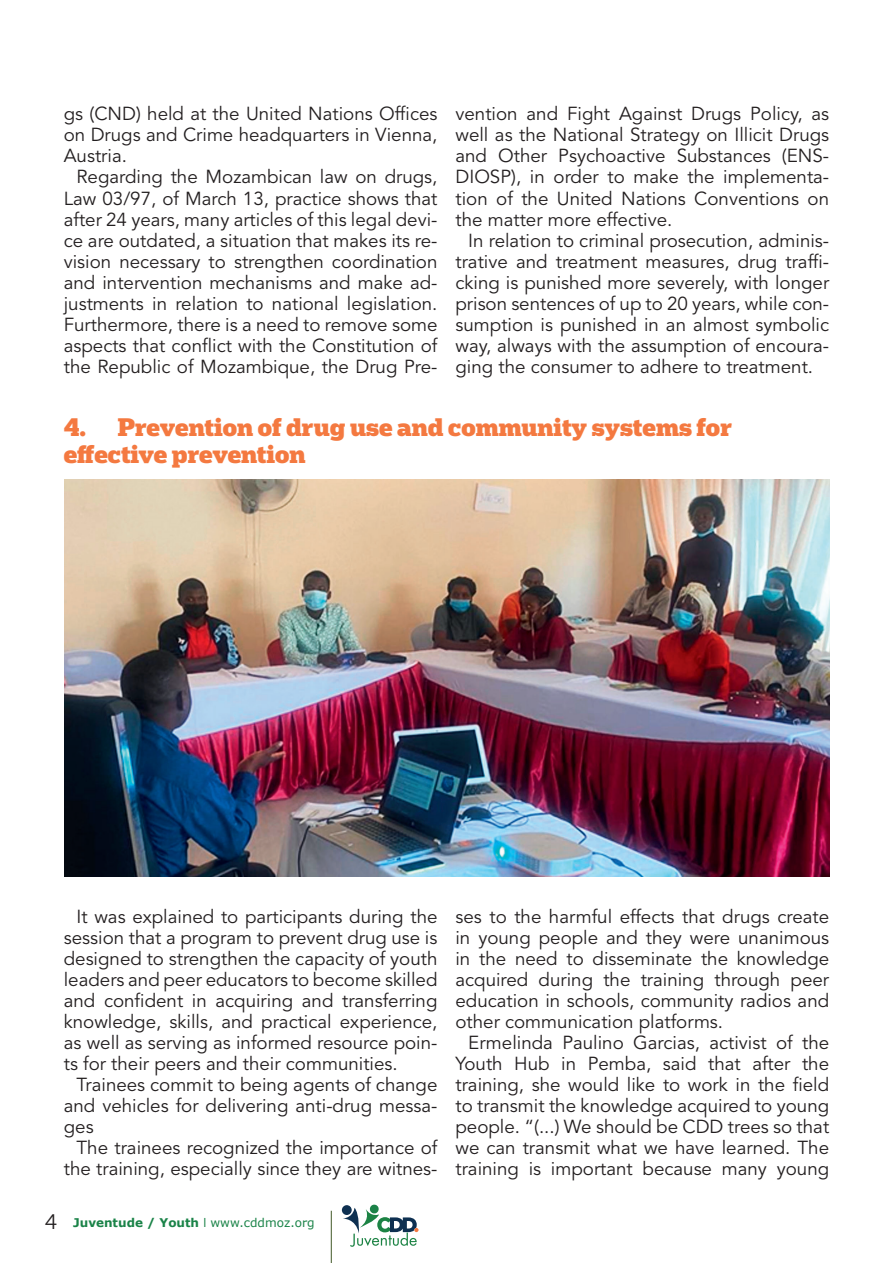
<style>
.page{position:relative;width:893px;height:1263px;background:#fff}
.page>*{position:absolute;margin:0;border:0;box-sizing:border-box;transform-origin:0 0}
.t1{font:900 24px/27px "Popular";color:#f47940}
.t2{font:18.75px/21px "Avenir LT Std";color:#231f20;text-align:justify}
.t3{font:700 12px "Verdana";color:#1a8348}
.s1{font-family:"Museo 300";font-weight:400;font-size:21px;color:#231f20}
.s2{font-family:"Futura LT";font-weight:400}
.s3{font-weight:400}
</style>
<div class="page">
<hr style="left:331px;top:1211px;width:1px;height:52px;background:#425827">
<svg style="left:343px;top:1204px;width:75px;height:43px"></svg>
<img style="left:64px;top:480px;width:765px;height:397px">
<p class="t2" style="left:64px;top:104px;width:375px">gs (CND) held at the United Nations Offices on Drugs and Crime headquarters in Vienna, Austria.</p>
<p class="t2" style="left:64px;top:167px;width:375px;text-indent:13px">Regarding the Mozambican law on drugs, Law 03/97, of March 13, practice shows that after 24 years, many articles of this legal devi&shy;ce are outdated, a situation that makes its re&shy;vision necessary to strengthen coordination and intervention mechanisms and make ad&shy;justments in relation to national legislation.<br>Furthermore, there is a need to remove some aspects that conflict with the Constitution of the Republic of Mozambique, the Drug Pre-</p>
<p class="t2" style="left:455px;top:104px;width:375px">vention and Fight Against Drugs Policy, as well as the National Strategy on Illicit Drugs and Other Psychoactive Substances (ENS-DIOSP), in order to make the implementa&shy;tion of the United Nations Conventions on the matter more effective.</p>
<p class="t2" style="left:455px;top:230px;width:375px;text-indent:13px">In relation to criminal prosecution, adminis&shy;trative and treatment measures, drug traffi&shy;cking is punished more severely, with longer prison sentences of up to 20 years, while con&shy;sumption is punished in an almost symbolic way, always with the assumption of encoura&shy;ging the consumer to adhere to treatment.</p>
<p class="t1" style="left:64px;top:413px;width:670px">4. Prevention of drug use and community systems for effective prevention</p>
<p class="t2" style="left:64px;top:906px;width:375px;text-indent:13px">It was explained to participants during the session that a program to prevent drug use is designed to strengthen the capacity of youth leaders and peer educators to become skilled and confident in acquiring and transferring knowledge, skills, and practical experience, as well as serving as informed resource poin&shy;ts for their peers and their communities.</p>
<p class="t2" style="left:64px;top:1074px;width:375px;text-indent:13px">Trainees commit to being agents of change and vehicles for delivering anti-drug messa&shy;ges</p>
<p class="t2" style="left:64px;top:1137px;width:375px;text-align:right">The trainees recognized the importance of the training, especially since they are witnes-</p>
<p class="t3" style="left:45px;top:1214px;width:271px"><span class="s1">4</span> Juventude / Youth <span class="s2">I</span> <span class="s3">www.cddmoz.org</span></p>
<p class="t2" style="left:455px;top:906px;width:375px">ses to the harmful effects that drugs create in young people and they were unanimous in the need to disseminate the knowledge acquired during the training through peer education in schools, community radios and other communication platforms.</p>
<p class="t2" style="left:455px;top:1032px;width:375px;text-indent:13px">Ermelinda Paulino Garcias, activist of the Youth Hub in Pemba, said that after the training, she would like to work in the field to transmit the knowledge acquired to young people. “(...) We should be CDD trees so that we can transmit what we have learned. The training is important because many young</p>
</div>
